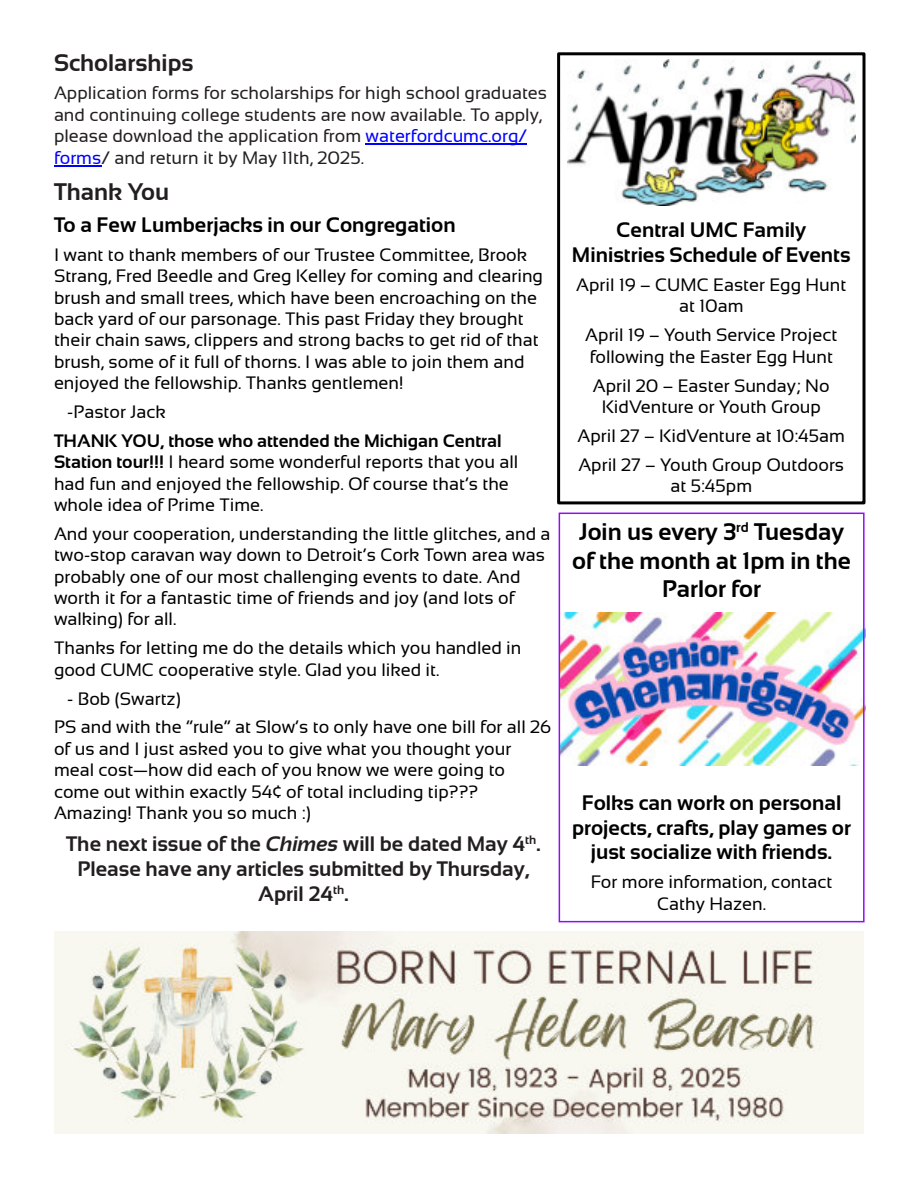
<style>
.page{position:relative;width:918px;height:1188px;background:#fff}
.page>*{position:absolute;margin:0;border:0;box-sizing:border-box;transform-origin:0 0}
.t1{font:700 24px/28.5px "Sansation";color:#000;text-align:center}
.t2{font:700 24px "Sansation";color:#231f20}
.t3{font:700 21px/24.9px "Sansation";color:#000;text-align:center}
.t4{font:700 21px/24.9px "Sansation";color:#231f20;text-align:center}
.t5{font:18px/21.5px "Sansation";color:#000}
.t6{font:18px/21.5px "Sansation";color:#231f20}
.s1{color:#00f}
.s2{font-weight:700}
.s3{font-family:"Sansation Bold";font-weight:400;font-style:italic}
</style>
<div class="page">
<hr style="left:366px;top:144px;width:161px;height:1px;background:#00f">
<hr style="left:54px;top:165px;width:47px;height:1px;background:#00f">
<div style="left:557px;top:52px;width:309px;height:452px;border:3px solid #000"></div>
<img style="left:567px;top:59px;width:288px;height:146px">
<svg style="left:559px;top:513px;width:306px;height:409px"></svg>
<img style="left:54px;top:932px;width:810px;height:202px">
<h1 class="t2" style="left:54px;top:53px;width:141px">Scholarships</h1>
<p class="t6" style="left:54px;top:84px;width:495px">Application forms for scholarships for high school graduates and continuing college students are now available. To apply, please download the application from <span class="s1">waterfordcumc.org/ forms</span>/ and return it by May 11th, 2025.</p>
<h1 class="t2" style="left:54px;top:182px;width:117px">Thank You</h1>
<p class="t3" style="left:54px;top:214px;width:403px">To a Few Lumberjacks in our Congregation</p>
<p class="t5" style="left:54px;top:246px;width:491px">I want to thank members of our Trustee Committee, Brook Strang, Fred Beedle and Greg Kelley for coming and clearing brush and small trees, which have been encroaching on the back yard of our parsonage. This past Friday they brought their chain saws, clippers and strong backs to get rid of that brush, some of it full of thorns. I was able to join them and enjoyed the fellowship. Thanks gentlemen!</p>
<p class="t5" style="left:67px;top:403px;width:100px">-Pastor Jack</p>
<p class="t5" style="left:54px;top:432px;width:466px"><span class="s2">THANK YOU, those who attended the Michigan Central Station tour!!!</span> I heard some wonderful reports that you all had fun and enjoyed the fellowship. Of course that’s the whole idea of Prime Time.</p>
<p class="t5" style="left:54px;top:525px;width:498px">And your cooperation, understanding the little glitches, and a two-stop caravan way down to Detroit’s Cork Town area was probably one of our most challenging events to date. And worth it for a fantastic time of friends and joy (and lots of walking) for all.</p>
<p class="t5" style="left:54px;top:639px;width:469px">Thanks for letting me do the details which you handled in good CUMC cooperative style. Glad you liked it.</p>
<p class="t5" style="left:54px;top:685px;width:499px;line-height:29px;text-indent:13px">- Bob (Swartz)<br>PS and with the “rule” at Slow’s to only have one bill for all 26</p>
<p class="t5" style="left:54px;top:739px;width:459px">of us and I just asked you to give what you thought your meal cost—how did each of you know we were going to come out within exactly 54¢ of total including tip???<br>Amazing! Thank you so much :)</p>
<p class="t4" style="left:66px;top:834px;width:476px">The next issue of the <span class="s3">Chimes</span> will be dated May 4<sup>th</sup>.<br>Please have any articles submitted by Thursday,<br>April 24<sup>th</sup>.</p>
<p class="t3" style="left:572px;top:219px;width:280px">Central UMC Family<br>Ministries Schedule of Events</p>
<p class="t5" style="left:576px;top:276px;width:272px;text-align:center">April 19 – CUMC Easter Egg Hunt at 10am</p>
<p class="t5" style="left:585px;top:326px;width:254px">April 19 – Youth Service Project following the Easter Egg Hunt</p>
<p class="t5" style="left:593px;top:376px;width:238px;text-align:center">April 20 – Easter Sunday; No<br>KidVenture or Youth Group</p>
<p class="t5" style="left:577px;top:423px;width:269px;line-height:29px">April 27 – KidVenture at 10:45am<br>April 27 – Youth Group Outdoors</p>
<p class="t5" style="left:670px;top:477px;width:83px">at 5:45pm</p>
<h1 class="t1" style="left:572px;top:520px;width:280px">Join us every 3<sup>rd</sup> Tuesday of the month at 1pm in the<br>Parlor for</h1>
<p class="t3" style="left:572px;top:792px;width:281px">Folks can work on personal projects, crafts, play games or just socialize with friends.</p>
<p class="t5" style="left:591px;top:873px;width:243px;text-align:center">For more information, contact<br>Cathy Hazen.</p>
</div>
